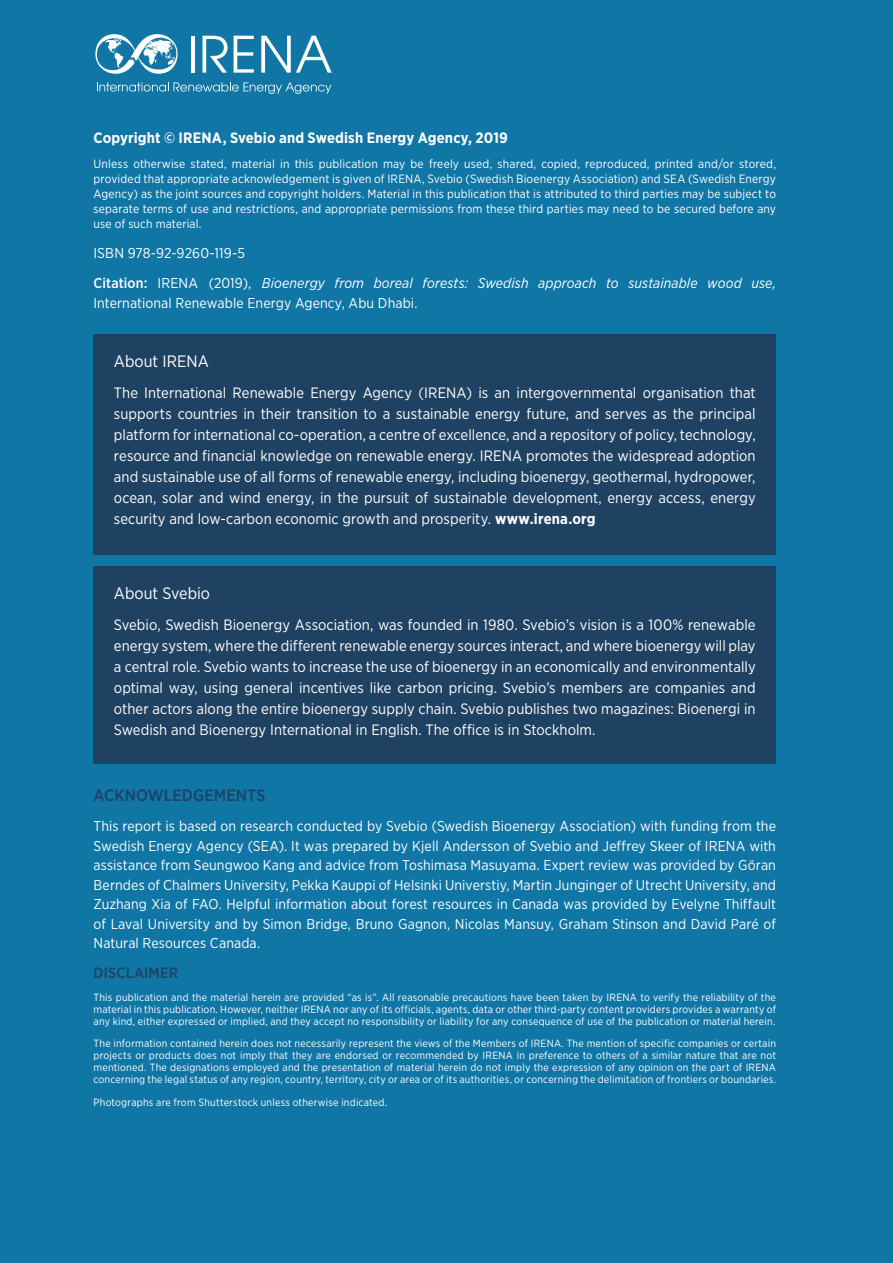
<style>
.page{position:relative;width:893px;height:1263px;background:#0f76a6}
.page>*{position:absolute;margin:0;border:0;box-sizing:border-box;transform-origin:0 0}
.t1{font:16.5px "Gotham Narrow";letter-spacing:.005em;color:#fff}
.t2{font:500 16.5px "Gotham Narrow";letter-spacing:.005em;color:#204262}
.t3{font:15px/21px "Gotham Narrow";letter-spacing:.005em;color:#fff;text-align:justify}
.t4{font:700 15px "Gotham Narrow";letter-spacing:.01em;color:#fff}
.t5{font:500 15px "Gotham Narrow";letter-spacing:.01em;color:#204262}
.t6{font:14.25px/19.5px "Gotham Narrow";letter-spacing:.005em;color:#fff;text-align:justify}
.t7{font:italic 14.25px/30px "Gotham Narrow";letter-spacing:.005em;color:#fff}
.t8{font:12px/15px "Gotham Narrow";letter-spacing:.015em;color:#fff;text-align:justify}
.t9{font:10.5px/12px "Gotham Narrow";letter-spacing:.02em;color:#fff;text-align:justify}
.s1{font-style:normal}
.s2{font-weight:500;font-style:normal}
.s3{font-weight:700}
</style>
<div class="page">
<svg style="left:95px;top:34px;width:83px;height:40px"></svg>
<svg style="left:97px;top:82px;width:234px;height:12px"></svg>
<hr style="left:191px;top:36px;width:3px;height:37px;background:#fff">
<svg style="left:202px;top:36px;width:26px;height:37px"></svg>
<svg style="left:234px;top:36px;width:20px;height:37px"></svg>
<svg style="left:261px;top:36px;width:71px;height:37px"></svg>
<div style="left:94px;top:334px;width:682px;height:221px;background:#204262"></div>
<div style="left:94px;top:566px;width:682px;height:198px;background:#204262"></div>
<p class="t4" style="left:94px;top:128px;width:416px">Copyright © IRENA, Svebio and Swedish Energy Agency, 2019</p>
<p class="t8" style="left:94px;top:156px;width:684px">Unless otherwise stated, material in this publication may be freely used, shared, copied, reproduced, printed and/or stored, provided that appropriate acknowledgement is given of IRENA, Svebio (Swedish Bioenergy Association) and SEA (Swedish Energy Agency) as the joint sources and copyright holders. Material in this publication that is attributed to third parties may be subject to separate terms of use and restrictions, and appropriate permissions from these third parties may need to be secured before any use of such material.</p>
<p class="t7" style="left:94px;top:238px;width:684px"><span class="s1">ISBN 978-92-9260-119-5<br></span><span class="s2">Citation:</span> <span class="s1">IRENA (2019),</span> Bioenergy from boreal forests: Swedish approach to sustainable wood use,</p>
<p class="t6" style="left:94px;top:292px;width:326px">International Renewable Energy Agency, Abu Dhabi.</p>
<p class="t1" style="left:114px;top:351px;width:96px">About IRENA</p>
<p class="t3" style="left:114px;top:382px;width:643px">The International Renewable Energy Agency (IRENA) is an intergovernmental organisation that supports countries in their transition to a sustainable energy future, and serves as the principal platform for international co-operation, a centre of excellence, and a repository of policy, technology, resource and financial knowledge on renewable energy. IRENA promotes the widespread adoption and sustainable use of all forms of renewable energy, including bioenergy, geothermal, hydropower, ocean, solar and wind energy, in the pursuit of sustainable development, energy access, energy security and low-carbon economic growth and prosperity. <span class="s3">www.irena.org</span></p>
<p class="t1" style="left:114px;top:583px;width:98px">About Svebio</p>
<p class="t3" style="left:114px;top:614px;width:643px">Svebio, Swedish Bioenergy Association, was founded in 1980. Svebio’s vision is a 100% renewable energy system, where the different renewable energy sources interact, and where bioenergy will play a central role. Svebio wants to increase the use of bioenergy in an economically and environmentally optimal way, using general incentives like carbon pricing. Svebio’s members are companies and other actors along the entire bioenergy supply chain. Svebio publishes two magazines: Bioenergi in Swedish and Bioenergy International in English. The office is in Stockholm.</p>
<p class="t2" style="left:94px;top:785px;width:173px">ACKNOWLEDGEMENTS</p>
<p class="t6" style="left:94px;top:816px;width:684px">This report is based on research conducted by Svebio (Swedish Bioenergy Association) with funding from the Swedish Energy Agency (SEA). It was prepared by Kjell Andersson of Svebio and Jeffrey Skeer of IRENA with assistance from Seungwoo Kang and advice from Toshimasa Masuyama. Expert review was provided by Göran Berndes of Chalmers University, Pekka Kauppi of Helsinki Universtiy, Martin Junginger of Utrecht University, and Zuzhang Xia of FAO. Helpful information about forest resources in Canada was provided by Evelyne Thiffault of Laval University and by Simon Bridge, Bruno Gagnon, Nicolas Mansuy, Graham Stinson and David Paré of Natural Resources Canada.</p>
<p class="t5" style="left:94px;top:963px;width:86px">DISCLAIMER</p>
<p class="t9" style="left:94px;top:991px;width:684px">This publication and the material herein are provided “as is”. All reasonable precautions have been taken by IRENA to verify the reliability of the material in this publication. However, neither IRENA nor any of its officials, agents, data or other third-party content providers provides a warranty of any kind, either expressed or implied, and they accept no responsibility or liability for any consequence of use of the publication or material herein.</p>
<p class="t9" style="left:94px;top:1037px;width:684px">The information contained herein does not necessarily represent the views of the Members of IRENA. The mention of specific companies or certain projects or products does not imply that they are endorsed or recommended by IRENA in preference to others of a similar nature that are not mentioned. The designations employed and the presentation of material herein do not imply the expression of any opinion on the part of IRENA concerning the legal status of any region, country, territory, city or area or of its authorities, or concerning the delimitation of frontiers or boundaries.</p>
<p class="t9" style="left:94px;top:1096px;width:295px">Photographs are from Shutterstock unless otherwise indicated.</p>
</div>
